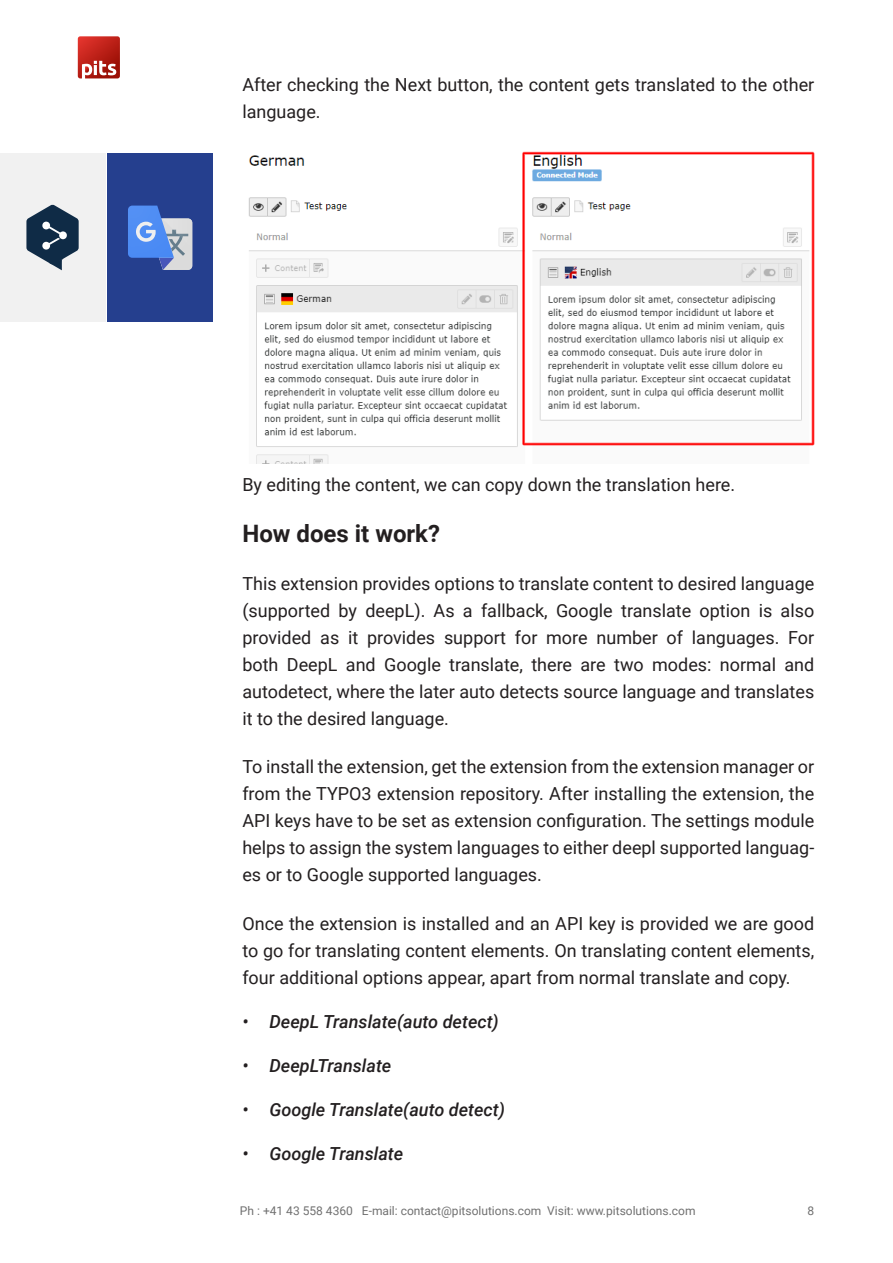
<style>
.page{position:relative;width:893px;height:1263px;background:#fff}
.page>*{position:absolute;margin:0;border:0;box-sizing:border-box;transform-origin:0 0}
.titlesub{font:700 24px "Roboto";color:#231f20}
.Paragraph_base{font:18px/27px "Roboto";color:#231f20;text-align:justify}
.t1{font:italic 500 18px "Roboto";color:#231f20}
.t2{font:12px "Roboto";color:#707070}
</style>
<div class="page">
<svg style="left:78px;top:36px;width:42px;height:42px;background:#c6433b"></svg>
<div style="left:107px;top:153px;width:106px;height:169px;background:#253f8e"></div>
<svg style="left:128px;top:206px;width:64px;height:64px"></svg>
<div style="left:0;top:153px;width:105px;height:169px;background:#f1f1f1"></div>
<svg style="left:26px;top:205px;width:53px;height:65px"></svg>
<img style="left:248px;top:151px;width:566px;height:313px">
<p class="Paragraph_base" style="left:242px;top:71px;width:573px">After checking the Next button, the content gets translated to the other language.</p>
<p class="Paragraph_base" style="left:242px;top:471px;width:494px">By editing the content, we can copy down the translation here.</p>
<p class="titlesub" style="left:242px;top:517px;width:199px">How does it work?</p>
<p class="Paragraph_base" style="left:242px;top:569px;width:573px">This extension provides options to translate content to desired language (supported by deepL). As a fallback, Google translate option is also provided as it provides support for more number of languages. For both DeepL and Google translate, there are two modes: normal and autodetect, where the later auto detects source language and translates it to the desired language.</p>
<p class="Paragraph_base" style="left:242px;top:753px;width:573px">To install the extension, get the extension from the extension manager or from the TYPO3 extension repository. After installing the extension, the API keys have to be set as extension configuration. The settings module helps to assign the system languages to either deepl supported languag&shy;es or to Google supported languages.</p>
<p class="Paragraph_base" style="left:242px;top:909px;width:573px">Once the extension is installed and an API key is provided we are good to go for translating content elements. On translating content elements, four additional options appear, apart from normal translate and copy.</p>
<p class="t1" style="left:242px;top:1009px;width:258px">• DeepL Translate(auto detect)</p>
<p class="t1" style="left:242px;top:1053px;width:150px">• DeepLTranslate</p>
<p class="t1" style="left:242px;top:1097px;width:264px">• Google Translate(auto detect)</p>
<p class="t1" style="left:242px;top:1141px;width:162px">• Google Translate</p>
<p class="t2" style="left:240px;top:1202px;width:457px">Ph : +41 43 558 4360 E-mail: contact@pitsolutions.com Visit: www.pitsolutions.com</p>
<p class="t2" style="left:808px;top:1202px;width:8px">8</p>
</div>
